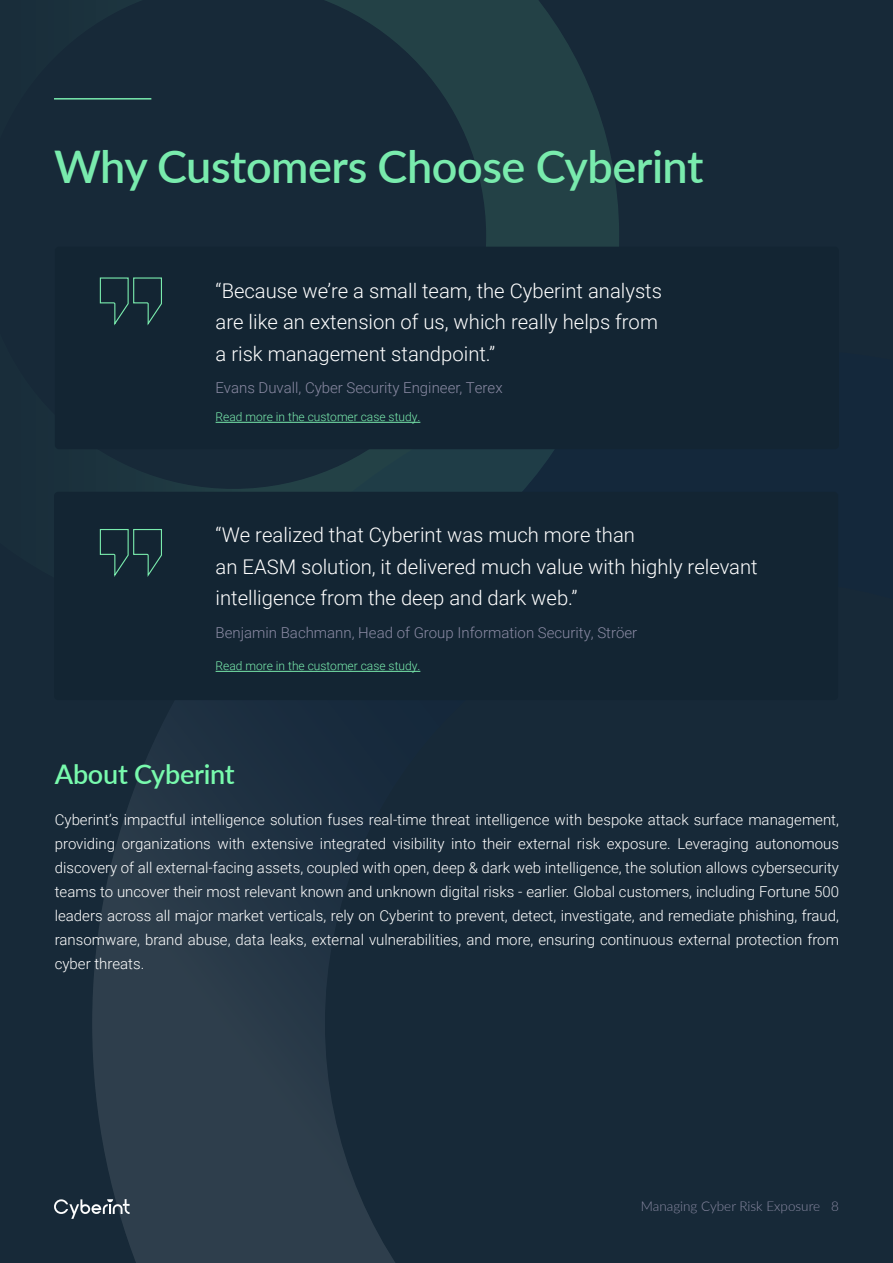
<style>
.page{position:relative;width:893px;height:1263px;background:#172938}
.page>*{position:absolute;margin:0;border:0;box-sizing:border-box;transform-origin:0 0}
.t1{font:600 45px "Lato";letter-spacing:-.01em;color:#79ebad}
.t2{font:600 27px "Lato";letter-spacing:-.01em;color:#78faad}
.t3{font:300 20.25px/31.5px "Roboto";color:#fff}
.t4{font:300 15px/24px "Roboto";color:#fff;text-align:justify}
.t5{font:300 15px "Roboto";color:#8a8aa3}
.t6{font:300 13.5px "Lato";color:#8a8aa3}
.t7{font:300 12px "Roboto";color:#79ebad}
</style>
<div class="page">
<svg style="left:108px;top:0;width:511px;height:247px"></svg>
<svg style="left:92px;top:449px;width:462px;height:814px"></svg>
<div style="left:55px;top:247px;width:784px;height:202px;background:#132533;border-radius:4px"></div>
<svg style="left:54px;top:1199px;width:76px;height:20px"></svg>
<hr style="left:54px;top:98px;width:97px;height:2px;background:#79ebad">
<div style="left:54px;top:492px;width:784px;height:208px;background:#132533;border-radius:4px"></div>
<hr style="left:216px;top:422px;width:204px;height:1px;background:#79ebad">
<hr style="left:216px;top:671px;width:204px;height:1px;background:#79ebad">
<svg style="left:99px;top:277px;width:63px;height:49px"></svg>
<svg style="left:99px;top:529px;width:63px;height:48px"></svg>
<h1 class="t1" style="left:54px;top:134px;width:651px">Why Customers Choose Cyberint</h1>
<h3 class="t3" style="left:216px;top:274px;width:448px">“Because we’re a small team, the Cyberint analysts are like an extension of us, which really helps from a risk management standpoint.”</h3>
<p class="t5" style="left:216px;top:377px;width:288px">Evans Duvall, Cyber Security Engineer, Terex</p>
<p class="t7" style="left:216px;top:409px;width:206px">Read more in the customer case study.</p>
<h3 class="t3" style="left:216px;top:519px;width:544px">“We realized that Cyberint was much more than<br>an EASM solution, it delivered much value with highly relevant intelligence from the deep and dark web.”</h3>
<p class="t5" style="left:216px;top:622px;width:423px">Benjamin Bachmann, Head of Group Information Security, Ströer</p>
<p class="t7" style="left:216px;top:658px;width:206px">Read more in the customer case study.</p>
<h2 class="t2" style="left:55px;top:754px;width:181px">About Cyberint</h2>
<p class="t4" style="left:55px;top:807px;width:786px">Cyberint’s impactful intelligence solution fuses real-time threat intelligence with bespoke attack surface management, providing organizations with extensive integrated visibility into their external risk exposure. Leveraging autonomous discovery of all external-facing assets, coupled with open, deep &amp; dark web intelligence, the solution allows cybersecurity teams to uncover their most relevant known and unknown digital risks - earlier. Global customers, including Fortune 500 leaders across all major market verticals, rely on Cyberint to prevent, detect, investigate, and remediate phishing, fraud, ransomware, brand abuse, data leaks, external vulnerabilities, and more, ensuring continuous external protection from cyber threats.</p>
<p class="t6" style="left:641px;top:1197px;width:200px">Managing Cyber Risk Exposure 8</p>
</div>
